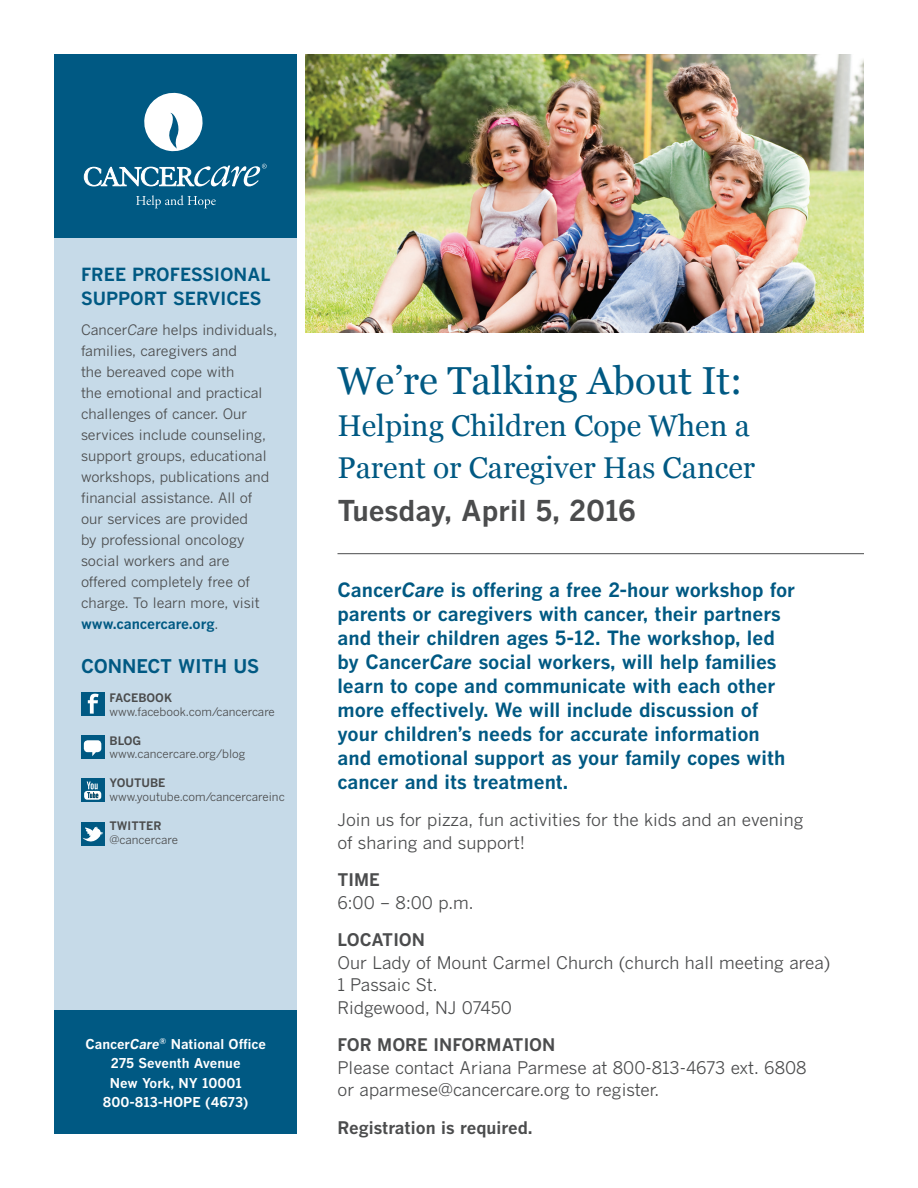
<style>
.page{position:relative;width:918px;height:1188px;background:#fff}
.page>*{position:absolute;margin:0;border:0;box-sizing:border-box;transform-origin:0 0}
.t1{font:39px "Georgia";color:#005983}
.t2{font:30px/42px "Georgia";color:#005983}
.t3{font:700 28.5px "Benton Gothic";color:#4b4c4d}
.t4{font:700 19.5px/24px "Benton Gothic";color:#005983}
.t5{font:700 18.75px "Benton Gothic";color:#005983}
.t6{font:700 18px/24px "Benton Gothic";color:#005983}
.t7{font:17.25px/22.5px "Benton Gothic";color:#4b4c4d}
.t8{font:700 17.25px "Benton Gothic";color:#4b4c4d}
.t9{font:14.25px/21px "Benton Gothic";color:#4b4c4d}
.t10{font:700 13.5px/19.5px "Benton Gothic";color:#fff;text-align:center}
.t11{font:11.7px "Benton Gothic";color:#4b4c4d}
.t12{font:700 11.7px "Benton Gothic";color:#4b4c4d}
.s1{font-style:italic}
.s2{font-weight:700;color:#005983}
</style>
<div class="page">
<hr style="left:338px;top:553px;width:526px;height:1px;background:#4b4c4d">
<div style="left:54px;top:230px;width:243px;height:904px;background:#c6dae8"></div>
<div style="left:54px;top:54px;width:243px;height:184px;background:#005983"></div>
<div style="left:54px;top:1011px;width:243px;height:123px;background:#005983"></div>
<svg style="left:144px;top:92px;width:59px;height:60px"></svg>
<svg style="left:84px;top:164px;width:183px;height:22px"></svg>
<svg style="left:136px;top:195px;width:80px;height:13px"></svg>
<div style="left:81px;top:692px;width:23px;height:23px;background:#005983"></div>
<svg style="left:88px;top:694px;width:11px;height:20px"></svg>
<div style="left:81px;top:822px;width:23px;height:24px;background:#005983"></div>
<svg style="left:82px;top:826px;width:21px;height:16px"></svg>
<div style="left:81px;top:735px;width:23px;height:24px;background:#005983"></div>
<svg style="left:84px;top:740px;width:17px;height:16px"></svg>
<div style="left:81px;top:779px;width:23px;height:23px;background:#005983"></div>
<svg style="left:84px;top:791px;width:17px;height:9px"></svg>
<svg style="left:87px;top:782px;width:11px;height:16px"></svg>
<img style="left:306px;top:54px;width:558px;height:279px">
<p class="t6" style="left:81px;top:262px;width:191px">FREE PROFESSIONAL<br>SUPPORT SERVICES</p>
<p class="t9" style="left:81px;top:319px;width:198px">Cancer<span class="s1">Care</span> helps individuals, families, caregivers and<br>the bereaved cope with<br>the emotional and practical challenges of cancer. Our services include counseling, support groups, educational workshops, publications and financial assistance. All of our services are provided<br>by professional oncology social workers and are offered completely free of charge. To learn more, visit <span class="s2">www.cancercare.org</span>.</p>
<p class="t5" style="left:81px;top:654px;width:180px">CONNECT WITH US</p>
<p class="t12" style="left:110px;top:690px;width:64px">FACEBOOK</p>
<p class="t11" style="left:110px;top:704px;width:167px">www.facebook.com/cancercare</p>
<p class="t12" style="left:110px;top:733px;width:33px">BLOG</p>
<p class="t11" style="left:110px;top:747px;width:138px">www.cancercare.org/blog</p>
<p class="t12" style="left:110px;top:776px;width:58px">YOUTUBE</p>
<p class="t11" style="left:110px;top:790px;width:177px">www.youtube.com/cancercareinc</p>
<p class="t12" style="left:110px;top:819px;width:54px">TWITTER</p>
<p class="t11" style="left:110px;top:833px;width:70px">@cancercare</p>
<p class="t10" style="left:86px;top:1034px;width:182px">Cancer<span class="s1">Care</span><sup>®</sup> National Office<br>275 Seventh Avenue<br>New York, NY 10001<br>800-813-HOPE (4673)</p>
<h1 class="t1" style="left:338px;top:357px;width:406px">We’re Talking About It:</h1>
<h2 class="t2" style="left:338px;top:405px;width:419px">Helping Children Cope When a<br>Parent or Caregiver Has Cancer</h2>
<h3 class="t3" style="left:338px;top:493px;width:300px">Tuesday, April 5, 2016</h3>
<p class="t4" style="left:338px;top:577px;width:459px">Cancer<span class="s1">Care</span> is offering a free 2-hour workshop for parents or caregivers with cancer, their partners and their children ages 5-12. The workshop, led by Cancer<span class="s1">Care</span> social workers, will help families learn to cope and communicate with each other more effectively. We will include discussion of your children’s needs for accurate information and emotional support as your family copes with cancer and its treatment.</p>
<p class="t7" style="left:338px;top:809px;width:467px">Join us for pizza, fun activities for the kids and an evening of sharing and support!</p>
<p class="t8" style="left:338px;top:869px;width:44px">TIME</p>
<p class="t7" style="left:338px;top:891px;width:138px">6:00 – 8:00 p.m.</p>
<p class="t8" style="left:338px;top:929px;width:89px">LOCATION</p>
<p class="t7" style="left:338px;top:951px;width:494px">Our Lady of Mount Carmel Church (church hall meeting area)<br>1 Passaic St.<br>Ridgewood, NJ 07450</p>
<p class="t8" style="left:338px;top:1034px;width:219px">FOR MORE INFORMATION</p>
<p class="t7" style="left:338px;top:1056px;width:471px">Please contact Ariana Parmese at 800-813-4673 ext. 6808 or aparmese@cancercare.org to register.</p>
<p class="t8" style="left:338px;top:1117px;width:197px">Registration is required.</p>
</div>
